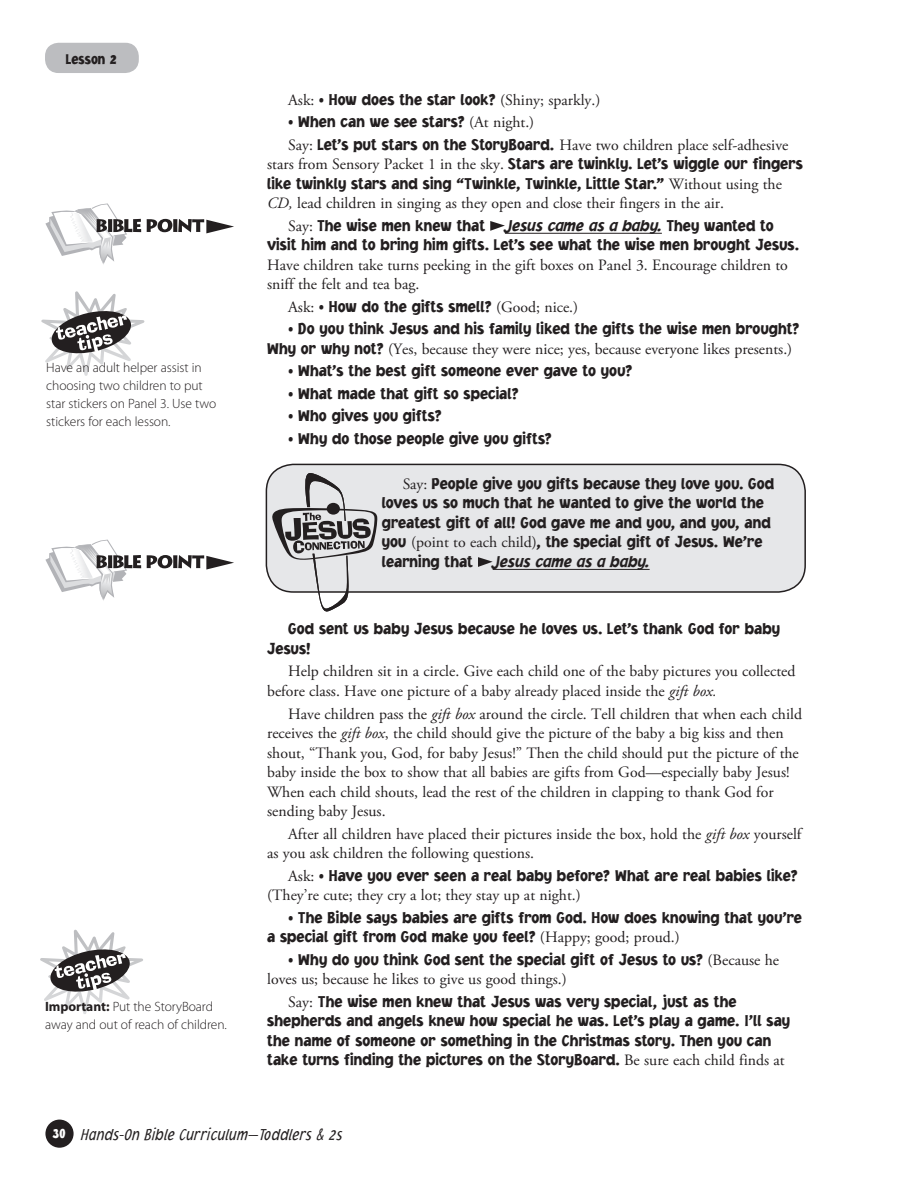
<style>
.page{position:relative;width:923px;height:1193px;background:#fff}
.page>*{position:absolute;margin:0;border:0;box-sizing:border-box;transform-origin:0 0}
.Jesus_Connection_tex{font:900 16.5px/19.5px "Jacoby ICG";letter-spacing:.005em;color:#231f20;scale:.9 1}
.t1{font:italic 300 16.5px "Jacoby Cond ICG";color:#231f20}
.t2{font:15.75px/19.5px "Adobe Garamond Pro";color:#231f20}
.t3{font:900 15px "Jacoby Cond ICG";color:#231f20}
.Tip_text{font:300 13.5px/18px "Myriad Pro";letter-spacing:-.005em;color:#231f20}
.s1{font-weight:700}
.s2{font-family:"Jacoby ICG";font-weight:900;font-size:16.5px}
.s3{font-family:"Adobe Garamond Pro";font-weight:400;font-size:15.75px}
.s4{font-style:italic}
.s5{font-weight:900;font-style:normal;font-size:15px;color:#fff}
</style>
<div class="page">
<div style="left:266px;top:464px;width:539px;height:128px;background:#e6e7e9;border-radius:27px"></div>
<div style="left:266px;top:463px;width:540px;height:129px;border:2px solid #231f20;border-radius:27px"></div>
<hr style="left:505px;top:233px;width:157px;height:1px;background:#231f20">
<hr style="left:492px;top:569px;width:157px;height:1px;background:#231f20">
<svg style="left:490px;top:221px;width:15px;height:10px"></svg>
<svg style="left:478px;top:557px;width:14px;height:10px"></svg>
<svg style="left:45px;top:203px;width:96px;height:62px"></svg>
<svg style="left:147px;top:219px;width:87px;height:14px"></svg>
<svg style="left:45px;top:539px;width:96px;height:62px"></svg>
<svg style="left:147px;top:555px;width:87px;height:14px"></svg>
<svg style="left:41px;top:291px;width:104px;height:85px"></svg>
<svg style="left:40px;top:929px;width:103px;height:85px"></svg>
<svg style="left:272px;top:473px;width:105px;height:139px"></svg>
<div style="left:45px;top:1119px;width:29px;height:28px;background:#231f20;border-radius:50%"></div>
<div style="left:45px;top:43px;width:94px;height:30px;background:#bcbdc0;border-radius:14px"></div>
<p class="t3" style="left:66px;top:50px;width:52px">Lesson 2</p>
<p class="Tip_text" style="left:46px;top:359px;width:171px">Have an adult helper assist in choosing two children to put star stickers on Panel 3. Use two stickers for each lesson.</p>
<p class="Tip_text" style="left:45px;top:997px;width:183px"><span class="s1">Important:</span> Put the StoryBoard away and out of reach of children.</p>
<p class="t2" style="left:288px;top:91px;width:314px">Ask: <span class="s2">• How does the star look?</span> (Shiny; sparkly.)</p>
<p class="Jesus_Connection_tex" style="left:288px;top:112px;width:275px">• When can we see stars? <span class="s3">(At night.)</span></p>
<p class="t2" style="left:288px;top:136px;width:501px">Say: <span class="s2">Let’s put stars on the StoryBoard.</span> Have two children place self-adhesive</p>
<p class="Jesus_Connection_tex" style="left:267px;top:154px;width:597px"><span class="s3">stars from Sensory Packet 1 in the sky.</span> Stars are twinkly. Let’s wiggle our fingers like twinkly stars and sing “Twinkle, Twinkle, Little Star.” <span class="s3">Without using the</span></p>
<p class="t2" style="left:267px;top:194px;width:458px"><span class="s4">CD,</span> lead children in singing as they open and close their fingers in the air.</p>
<p class="Jesus_Connection_tex" style="left:267px;top:215px;width:592px;text-align:center"><span class="s3">Say:</span> The wise men knew that <span class="s4">Jesus came as a baby.</span> They wanted to<br>visit him and to bring him gifts. Let’s see what the wise men brought Jesus.</p>
<p class="t2" style="left:267px;top:256px;width:522px">Have children take turns peeking in the gift boxes on Panel 3. Encourage children to sniff the felt and tea bag.</p>
<p class="Jesus_Connection_tex" style="left:288px;top:296px;width:324px"><span class="s3">Ask:</span> • How do the gifts smell? <span class="s3">(Good; nice.)</span></p>
<p class="Jesus_Connection_tex" style="left:288px;top:319px;width:569px">• Do you think Jesus and his family liked the gifts the wise men brought?</p>
<p class="t2" style="left:267px;top:340px;width:526px"><span class="s2">Why or why not?</span> (Yes, because they were nice; yes, because everyone likes presents.)</p>
<p class="Jesus_Connection_tex" style="left:288px;top:361px;width:384px">• What’s the best gift someone ever gave to you?</p>
<p class="Jesus_Connection_tex" style="left:288px;top:383px;width:258px">• What made that gift so special?</p>
<p class="Jesus_Connection_tex" style="left:288px;top:406px;width:172px">• Who gives you gifts?</p>
<p class="Jesus_Connection_tex" style="left:288px;top:428px;width:294px">• Why do those people give you gifts?</p>
<p class="Jesus_Connection_tex" style="left:382px;top:473px;width:437px;text-indent:21px"><span class="s3">Say:</span> People give you gifts because they love you. God loves us so much that he wanted to give the world the greatest gift of all! God gave me and you, and you, and you <span class="s3">(point to each child)</span>, the special gift of Jesus. We’re learning that <span class="s4">Jesus came as a baby.</span></p>
<p class="Jesus_Connection_tex" style="left:267px;top:619px;width:571px;text-indent:21px">God sent us baby Jesus because he loves us. Let’s thank God for baby<br>Jesus!</p>
<p class="t2" style="left:267px;top:662px;width:530px;text-indent:21px">Help children sit in a circle. Give each child one of the baby pictures you collected before class. Have one picture of a baby already placed inside the <span class="s4">gift box.</span></p>
<p class="t2" style="left:267px;top:704px;width:536px;text-indent:21px">Have children pass the <span class="s4">gift box</span> around the circle. Tell children that when each child receives the <span class="s4">gift box</span>, the child should give the picture of the baby a big kiss and then shout, “Thank you, God, for baby Jesus!” Then the child should put the picture of the baby inside the box to show that all babies are gifts from God—especially baby Jesus!<br>When each child shouts, lead the rest of the children in clapping to thank God for sending baby Jesus.</p>
<p class="t2" style="left:267px;top:824px;width:536px;text-indent:21px">After all children have placed their pictures inside the box, hold the <span class="s4">gift box</span> yourself as you ask children the following questions.</p>
<p class="Jesus_Connection_tex" style="left:288px;top:865px;width:568px"><span class="s3">Ask:</span> • Have you ever seen a real baby before? What are real babies like?</p>
<p class="t2" style="left:267px;top:886px;width:315px">(They’re cute; they cry a lot; they stay up at night.)</p>
<p class="Jesus_Connection_tex" style="left:267px;top:907px;width:595px;text-indent:21px">• The Bible says babies are gifts from God. How does knowing that you’re a special gift from God make you feel? <span class="s3">(Happy; good; proud.)</span></p>
<p class="Jesus_Connection_tex" style="left:288px;top:949px;width:547px">• Why do you think God sent the special gift of Jesus to us? <span class="s3">(Because he</span></p>
<p class="t2" style="left:267px;top:970px;width:301px">loves us; because he likes to give us good things.)</p>
<p class="Jesus_Connection_tex" style="left:267px;top:991px;width:582px;text-indent:21px"><span class="s3">Say:</span> The wise men knew that Jesus was very special, just as the shepherds and angels knew how special he was. Let’s play a game. I’ll say the name of someone or something in the Christmas story. Then you can take turns finding the pictures on the StoryBoard. <span class="s3">Be sure each child finds at</span></p>
<p class="t1" style="left:52px;top:1125px;width:292px"><span class="s5">30</span> Hands-On Bible Curriculum—Toddlers &amp; 2s</p>
</div>
